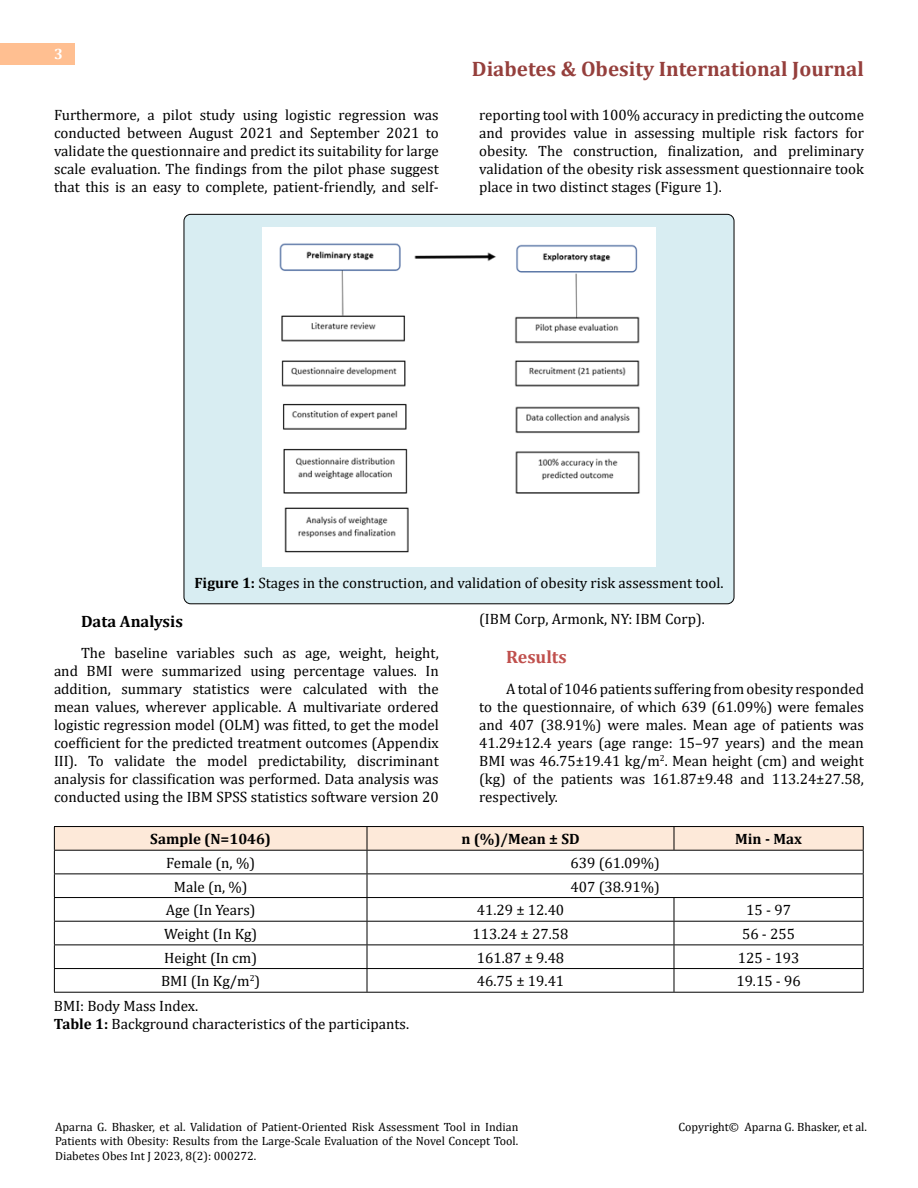
<style>
.page{position:relative;width:918px;height:1188px;background:#fff}
.page>*{position:absolute;margin:0;border:0;box-sizing:border-box;transform-origin:0 0}
.t1{font:700 21px "Cambria";color:#953f3c}
.t2{font:700 18px "Cambria";color:#c0504d}
.t3{font:700 16.5px "Cambria";color:#000}
.t4{font:15px/18px "Cambria";color:#000;text-align:justify}
.t5{font:700 15px "Cambria";color:#000}
.t6{font:700 15px "Cambria";color:#fff}
.t7{font:12px/14.4px "Cambria";color:#000;text-align:justify}
.s1{font-weight:700}
</style>
<div class="page">
<div style="left:0;top:43px;width:75px;height:21px;background:#ffbf91"></div>
<div style="left:184px;top:214px;width:550px;height:390px;background:#d8edf2;border-radius:7px"></div>
<img style="left:262px;top:228px;width:394px;height:338px">
<hr style="left:54px;top:826px;width:313px;height:1px;background:#000">
<hr style="left:367px;top:826px;width:307px;height:1px;background:#000">
<hr style="left:674px;top:826px;width:190px;height:1px;background:#000">
<svg style="left:54px;top:827px;width:810px;height:165px"></svg>
<hr style="left:54px;top:992px;width:313px;height:1px;background:#000">
<hr style="left:367px;top:992px;width:307px;height:1px;background:#000">
<hr style="left:674px;top:992px;width:190px;height:1px;background:#000">
<p class="t6" style="left:54px;top:44px;width:10px">3</p>
<h1 class="t1" style="left:472px;top:54px;width:394px">Diabetes &amp; Obesity International Journal</h1>
<p class="t4" style="left:54px;top:105px;width:386px">Furthermore, a pilot study using logistic regression was conducted between August 2021 and September 2021 to validate the questionnaire and predict its suitability for large scale evaluation. The findings from the pilot phase suggest that this is an easy to complete, patient-friendly, and self-</p>
<p class="t4" style="left:479px;top:105px;width:386px">reporting tool with 100% accuracy in predicting the outcome and provides value in assessing multiple risk factors for obesity. The construction, finalization, and preliminary validation of the obesity risk assessment questionnaire took place in two distinct stages (Figure 1).</p>
<p class="t4" style="left:194px;top:573px;width:531px"><span class="s1">Figure 1:</span> Stages in the construction, and validation of obesity risk assessment tool.</p>
<p class="t3" style="left:81px;top:609px;width:103px">Data Analysis</p>
<p class="t4" style="left:54px;top:644px;width:386px;text-indent:27px">The baseline variables such as age, weight, height, and BMI were summarized using percentage values. In addition, summary statistics were calculated with the mean values, wherever applicable. A multivariate ordered logistic regression model (OLM) was fitted, to get the model coefficient for the predicted treatment outcomes (Appendix III). To validate the model predictability, discriminant analysis for classification was performed. Data analysis was conducted using the IBM SPSS statistics software version 20</p>
<p class="t4" style="left:479px;top:609px;width:227px">(IBM Corp, Armonk, NY: IBM Corp).</p>
<p class="t2" style="left:506px;top:644px;width:62px">Results</p>
<p class="t4" style="left:479px;top:680px;width:386px;text-indent:27px">A total of 1046 patients suffering from obesity responded to the questionnaire, of which 639 (61.09%) were females and 407 (38.91%) were males. Mean age of patients was 41.29±12.4 years (age range: 15–97 years) and the mean BMI was 46.75±19.41 kg/m<sup>2</sup>. Mean height (cm) and weight (kg) of the patients was 161.87±9.48 and 113.24±27.58, respectively.</p>
<p class="t5" style="left:150px;top:829px;width:122px">Sample (N=1046)</p>
<p class="t5" style="left:461px;top:829px;width:120px">n (%)/Mean ± SD</p>
<p class="t5" style="left:735px;top:829px;width:68px">Min - Max</p>
<p class="t4" style="left:166px;top:854px;width:90px">Female (n, %)</p>
<p class="t4" style="left:570px;top:854px;width:91px">639 (61.09%)</p>
<p class="t4" style="left:174px;top:877px;width:75px">Male (n, %)</p>
<p class="t4" style="left:570px;top:877px;width:91px">407 (38.91%)</p>
<p class="t4" style="left:166px;top:901px;width:91px">Age (In Years)</p>
<p class="t4" style="left:477px;top:901px;width:89px">41.29 ± 12.40</p>
<p class="t4" style="left:746px;top:901px;width:46px">15 - 97</p>
<p class="t4" style="left:164px;top:925px;width:95px">Weight (In Kg)</p>
<p class="t4" style="left:473px;top:925px;width:97px">113.24 ± 27.58</p>
<p class="t4" style="left:742px;top:925px;width:55px">56 - 255</p>
<p class="t4" style="left:164px;top:948px;width:94px">Height (In cm)</p>
<p class="t4" style="left:477px;top:948px;width:89px">161.87 ± 9.48</p>
<p class="t4" style="left:738px;top:948px;width:63px">125 - 193</p>
<p class="t4" style="left:161px;top:972px;width:101px">BMI (In Kg/m<sup>2</sup>)</p>
<p class="t4" style="left:477px;top:972px;width:89px">46.75 ± 19.41</p>
<p class="t4" style="left:736px;top:972px;width:66px">19.15 - 96</p>
<p class="t4" style="left:54px;top:997px;width:357px">BMI: Body Mass Index.<br><span class="s1">Table 1:</span> Background characteristics of the participants.</p>
<p class="t7" style="left:55px;top:1120px;width:465px">Aparna G. Bhasker, et al. Validation of Patient-Oriented Risk Assessment Tool in Indian Patients with Obesity: Results from the Large-Scale Evaluation of the Novel Concept Tool.<br>Diabetes Obes Int J 2023, 8(2): 000272.</p>
<p class="t7" style="left:678px;top:1120px;width:190px">Copyright© Aparna G. Bhasker, et al.</p>
</div>
